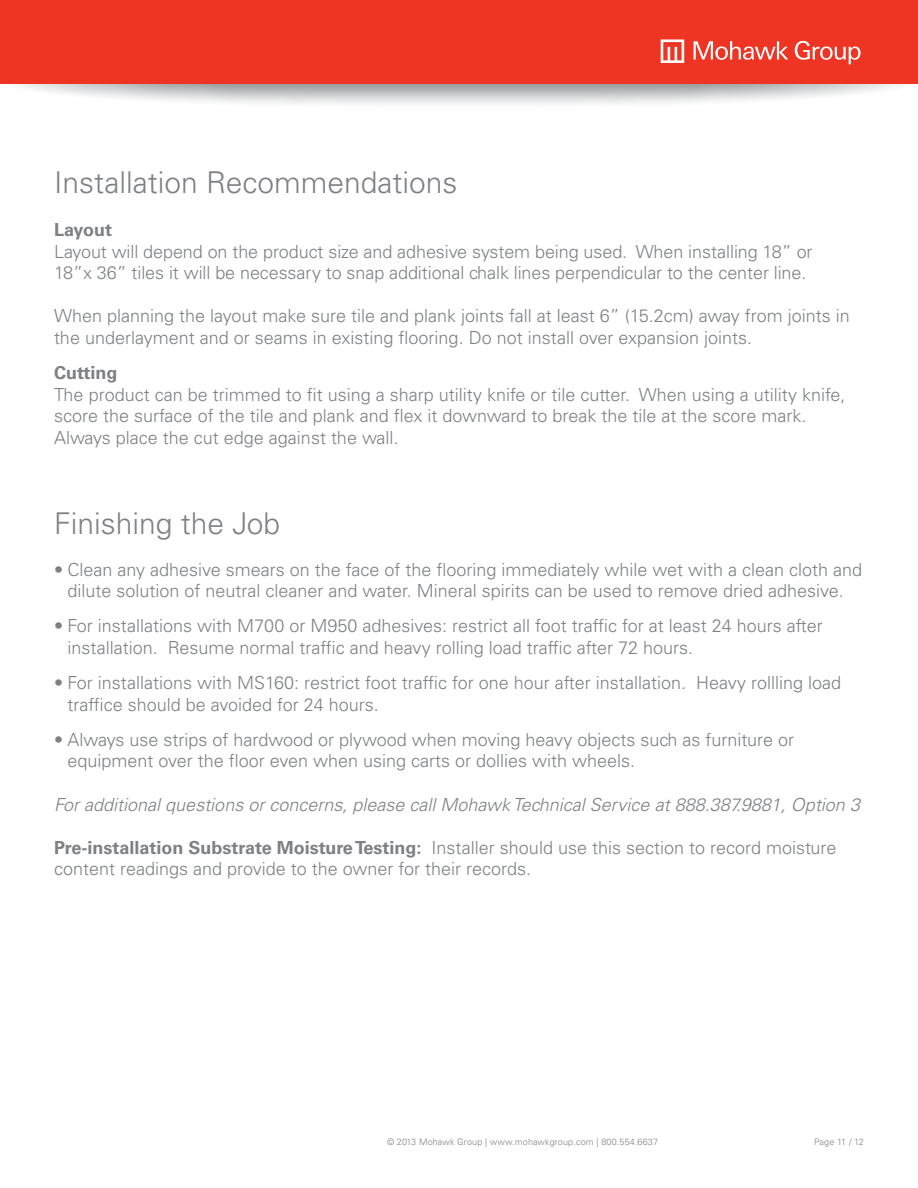
<style>
.page{position:relative;width:918px;height:1188px;background:#fff}
.page>*{position:absolute;margin:0;border:0;box-sizing:border-box;transform-origin:0 0}
.t1{font:300 30px "Univers LT Std";color:#7e8083}
.t2{font:300 18px/21.6px "Univers LT Std";color:#7e8083}
.t3{font:italic 300 18px "Univers LT Std";color:#7e8083}
.t4{font:700 18px "Univers LT Std";color:#7e8083}
.t5{font:300 9px "Univers LT Std";letter-spacing:.015em;color:#7e8083}
.s1{font-weight:700}
</style>
<div class="page">
<svg style="left:0;top:55px;width:918px;height:54px"></svg>
<div style="left:0;top:0;width:918px;height:83px;background:#ee3524"></div>
<svg style="left:795px;top:41px;width:66px;height:23px"></svg>
<svg style="left:694px;top:41px;width:94px;height:19px"></svg>
<svg style="left:661px;top:39px;width:23px;height:24px"></svg>
<h1 class="t1" style="left:54px;top:164px;width:405px">Installation Recommendations</h1>
<p class="t4" style="left:54px;top:219px;width:60px">Layout</p>
<p class="t2" style="left:54px;top:240px;width:760px">Layout will depend on the product size and adhesive system being used. When installing 18” or<br>18”x 36” tiles it will be necessary to snap additional chalk lines perpendicular to the center line.</p>
<p class="t2" style="left:54px;top:305px;width:797px">When planning the layout make sure tile and plank joints fall at least 6” (15.2cm) away from joints in the underlayment and or seams in existing flooring. Do not install over expansion joints.</p>
<p class="t4" style="left:54px;top:362px;width:65px">Cutting</p>
<p class="t2" style="left:54px;top:383px;width:793px">The product can be trimmed to fit using a sharp utility knife or tile cutter. When using a utility knife, score the surface of the tile and plank and flex it downward to break the tile at the score mark.<br>Always place the cut edge against the wall.</p>
<h1 class="t1" style="left:54px;top:505px;width:228px">Finishing the Job</h1>
<p class="t2" style="left:54px;top:559px;width:810px;text-align:center">• Clean any adhesive smears on the face of the flooring immediately while wet with a clean cloth and dilute solution of neutral cleaner and water. Mineral spirits can be used to remove dried adhesive.</p>
<p class="t2" style="left:68px;top:615px;width:757px;text-indent:-14px">• For installations with M700 or M950 adhesives: restrict all foot traffic for at least 24 hours after installation. Resume normal traffic and heavy rolling load traffic after 72 hours.</p>
<p class="t2" style="left:68px;top:672px;width:775px;text-indent:-14px">• For installations with MS160: restrict foot traffic for one hour after installation. Heavy rollling load traffice should be avoided for 24 hours.</p>
<p class="t2" style="left:68px;top:729px;width:728px;text-indent:-14px">• Always use strips of hardwood or plywood when moving heavy objects such as furniture or equipment over the floor even when using carts or dollies with wheels.</p>
<p class="t3" style="left:54px;top:793px;width:808px">For additional questions or concerns, please call Mohawk Technical Service at 888.387.9881, Option 3</p>
<p class="t2" style="left:54px;top:837px;width:784px"><span class="s1">Pre-installation Substrate Moisture Testing:</span> Installer should use this section to record moisture content readings and provide to the owner for their records.</p>
<p class="t5" style="left:387px;top:1136px;width:273px">© 2013 Mohawk Group | www.mohawkgroup.com | 800.554.6637</p>
<p class="t5" style="left:814px;top:1136px;width:51px">Page 11 / 12</p>
</div>
